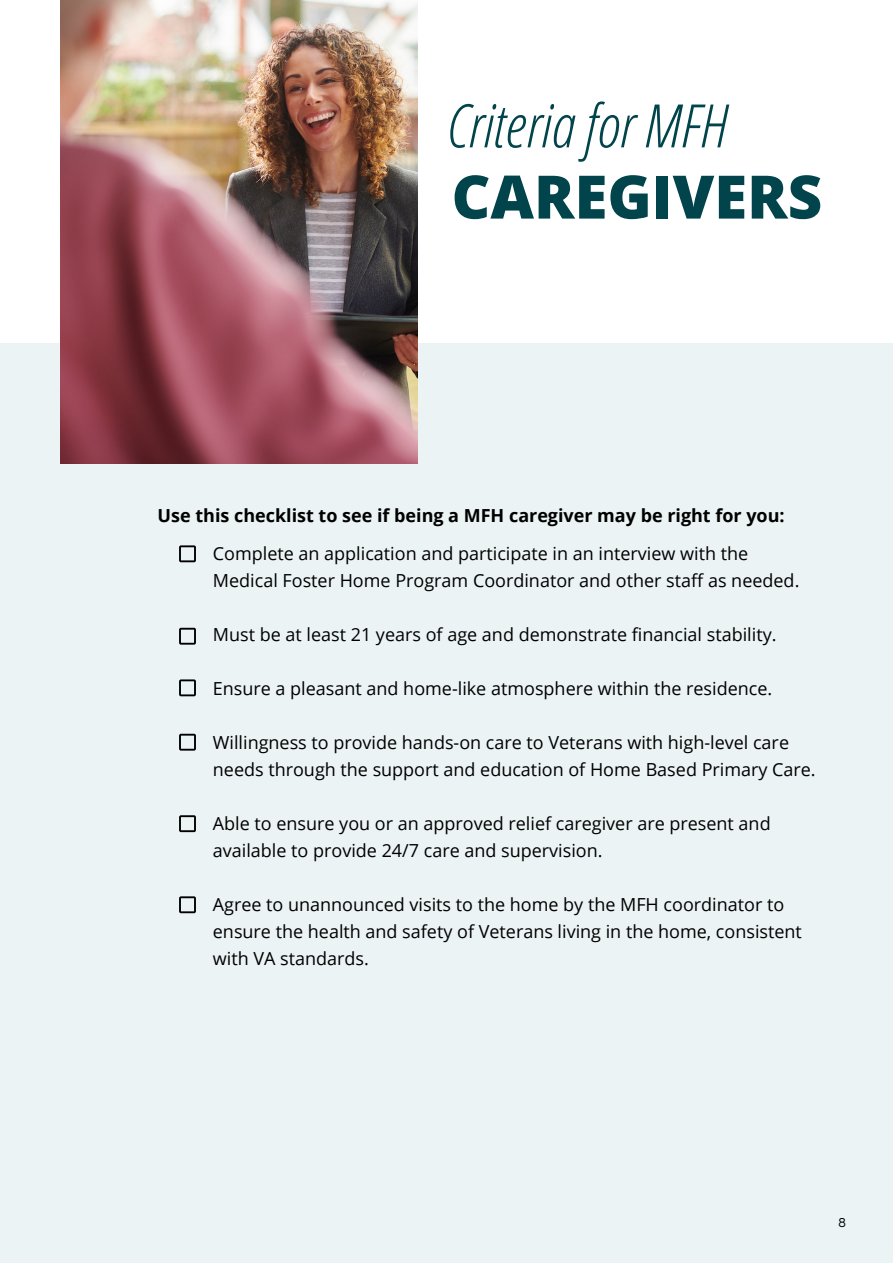
<style>
.page{position:relative;width:893px;height:1264px;background:#fff}
.page>*{position:absolute;margin:0;border:0;box-sizing:border-box;transform-origin:0 0}
.t1{font:italic 300 60px "Open Sans Condensed";color:#01444b}
.t2{font:800 60px "Open Sans";color:#01444b}
.t3{font:18px/27px "Open Sans";color:#000}
.t4{font:700 18px "Open Sans";color:#000}
.t5{font:13.5px "Questrial";color:#000}
</style>
<div class="page">
<div style="left:0;top:343px;width:892px;height:919px;background:#ebf3f4"></div>
<svg style="left:179px;top:545px;width:17px;height:17px"></svg>
<svg style="left:179px;top:627px;width:17px;height:17px"></svg>
<svg style="left:179px;top:679px;width:17px;height:17px"></svg>
<svg style="left:179px;top:733px;width:17px;height:17px"></svg>
<svg style="left:179px;top:815px;width:17px;height:17px"></svg>
<svg style="left:179px;top:896px;width:17px;height:17px"></svg>
<img style="left:61px;top:0;width:356px;height:464px">
<p class="t1" style="left:446px;top:83px;width:282px">Criteria for MFH</p>
<p class="t2" style="left:451px;top:154px;width:372px">CAREGIVERS</p>
<p class="t4" style="left:157px;top:503px;width:628px">Use this checklist to see if being a MFH caregiver may be right for you:</p>
<p class="t3" style="left:213px;top:539px;width:588px">Complete an application and participate in an interview with the<br>Medical Foster Home Program Coordinator and other staff as needed.</p>
<p class="t3" style="left:213px;top:620px;width:565px">Must be at least 21 years of age and demonstrate financial stability.</p>
<p class="t3" style="left:213px;top:674px;width:561px">Ensure a pleasant and home-like atmosphere within the residence.</p>
<p class="t3" style="left:213px;top:728px;width:604px">Willingness to provide hands-on care to Veterans with high-level care needs through the support and education of Home Based Primary Care.</p>
<p class="t3" style="left:213px;top:809px;width:559px">Able to ensure you or an approved relief caregiver are present and available to provide 24/7 care and supervision.</p>
<p class="t3" style="left:213px;top:890px;width:590px">Agree to unannounced visits to the home by the MFH coordinator to ensure the health and safety of Veterans living in the home, consistent with VA standards.</p>
<p class="t5" style="left:838px;top:1215px;width:9px">8</p>
</div>
